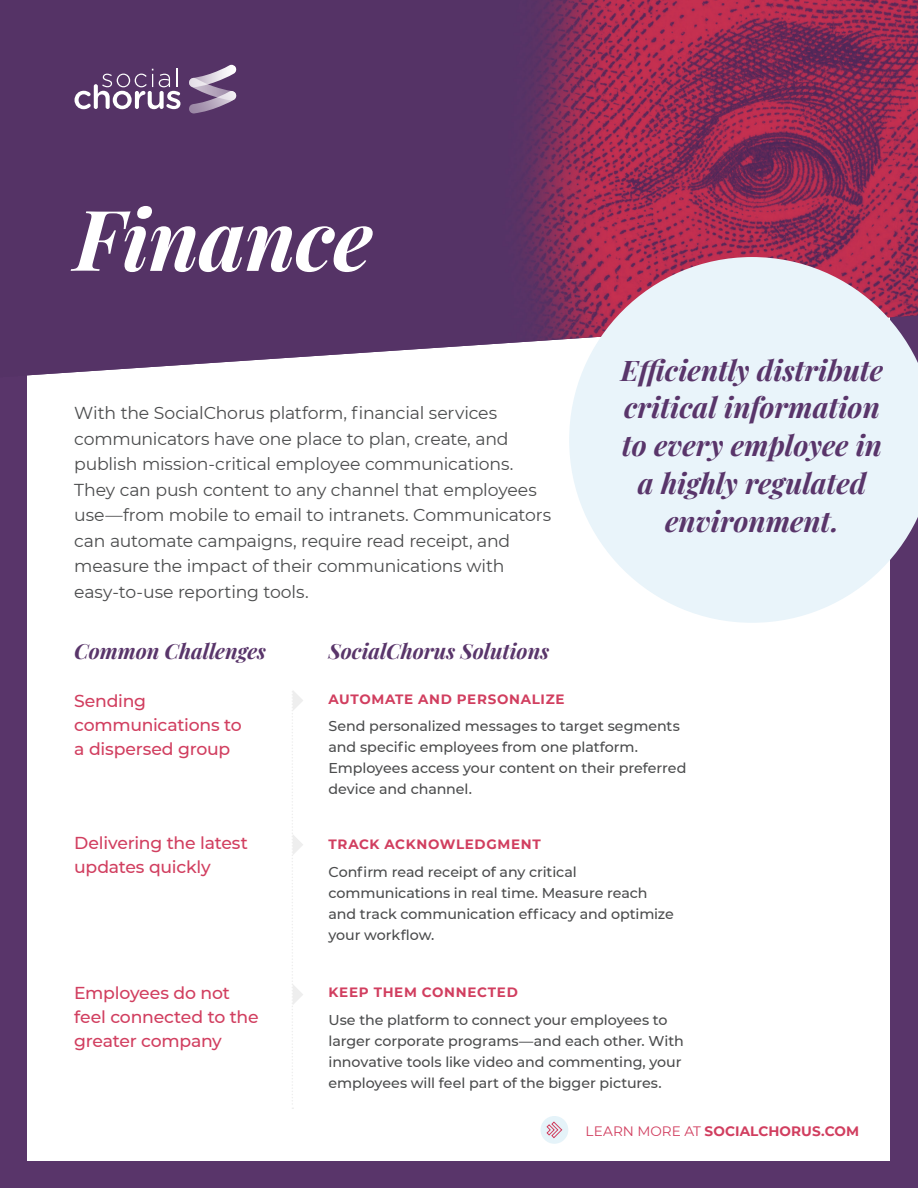
<style>
.page{position:relative;width:918px;height:1188px;background:#59356a}
.page>*{position:absolute;margin:0;border:0;box-sizing:border-box;transform-origin:0 0}
.t1{font:italic 700 84px "Playfair Display";letter-spacing:-.01em;color:#fff}
.t2{font:italic 700 28.5px/37.8px "Playfair Display";color:#59356a;text-align:center}
.t3{font:italic 700 21px "Playfair Display";color:#59356a}
.t4{font:17.25px/25.5px "Montserrat";letter-spacing:-.01em;color:#4b4c4d}
.t5{font:500 17.25px/24px "Montserrat";letter-spacing:-.015em;color:#d13e5f}
.t6{font:500 14.25px/21px "Montserrat";letter-spacing:-.005em;color:#4b4c4d}
.t7{font:700 13.65px "Montserrat";letter-spacing:.005em;color:#d13e5f}
.t8{font:700 13.5px "Montserrat";letter-spacing:.05em;color:#d13e5f}
.s1{font-weight:400}
</style>
<div class="page">
<div style="left:27px;top:27px;width:863px;height:1134px;background:#fff"></div>
<img style="left:27px;top:0;width:891px;height:376px">
<svg style="left:189px;top:65px;width:48px;height:48px;background:#8f799a"></svg>
<svg style="left:75px;top:68px;width:105px;height:41px"></svg>
<svg style="left:569px;top:257px;width:349px;height:366px;background:#e2e0e9"></svg>
<svg style="left:292px;top:691px;width:11px;height:418px"></svg>
<div style="left:541px;top:1116px;width:27px;height:28px;background:#e5f3f9;border-radius:50%"></div>
<svg style="left:546px;top:1121px;width:17px;height:18px"></svg>
<p class="t1" style="left:74px;top:172px;width:300px">Finance</p>
<p class="t4" style="left:74px;top:400px;width:478px">With the SocialChorus platform, financial services communicators have one place to plan, create, and publish mission-critical employee communications.<br>They can push content to any channel that employees use—from mobile to email to intranets. Communicators can automate campaigns, require read receipt, and measure the impact of their communications with easy-to-use reporting tools.</p>
<p class="t2" style="left:621px;top:348px;width:264px">Efficiently distribute critical information to every employee in a highly regulated environment.</p>
<p class="t3" style="left:74px;top:635px;width:193px">Common Challenges</p>
<p class="t3" style="left:329px;top:635px;width:222px">SocialChorus Solutions</p>
<p class="t8" style="left:329px;top:689px;width:238px">AUTOMATE AND PERSONALIZE</p>
<p class="t6" style="left:329px;top:715px;width:359px">Send personalized messages to target segments and specific employees from one platform.<br>Employees access your content on their preferred device and channel.</p>
<p class="t5" style="left:74px;top:689px;width:169px">Sending communications to a dispersed group</p>
<p class="t5" style="left:74px;top:830px;width:175px">Delivering the latest updates quickly</p>
<p class="t5" style="left:74px;top:980px;width:186px">Employees do not feel connected to the greater company</p>
<p class="t8" style="left:329px;top:835px;width:214px">TRACK ACKNOWLEDGMENT</p>
<p class="t6" style="left:329px;top:861px;width:347px">Confirm read receipt of any critical communications in real time. Measure reach and track communication efficacy and optimize your workflow.</p>
<p class="t8" style="left:329px;top:983px;width:191px">KEEP THEM CONNECTED</p>
<p class="t6" style="left:329px;top:1009px;width:357px">Use the platform to connect your employees to larger corporate programs—and each other. With innovative tools like video and commenting, your employees will feel part of the bigger pictures.</p>
<p class="t7" style="left:586px;top:1121px;width:275px"><span class="s1">LEARN MORE AT</span> SOCIALCHORUS.COM</p>
</div>
